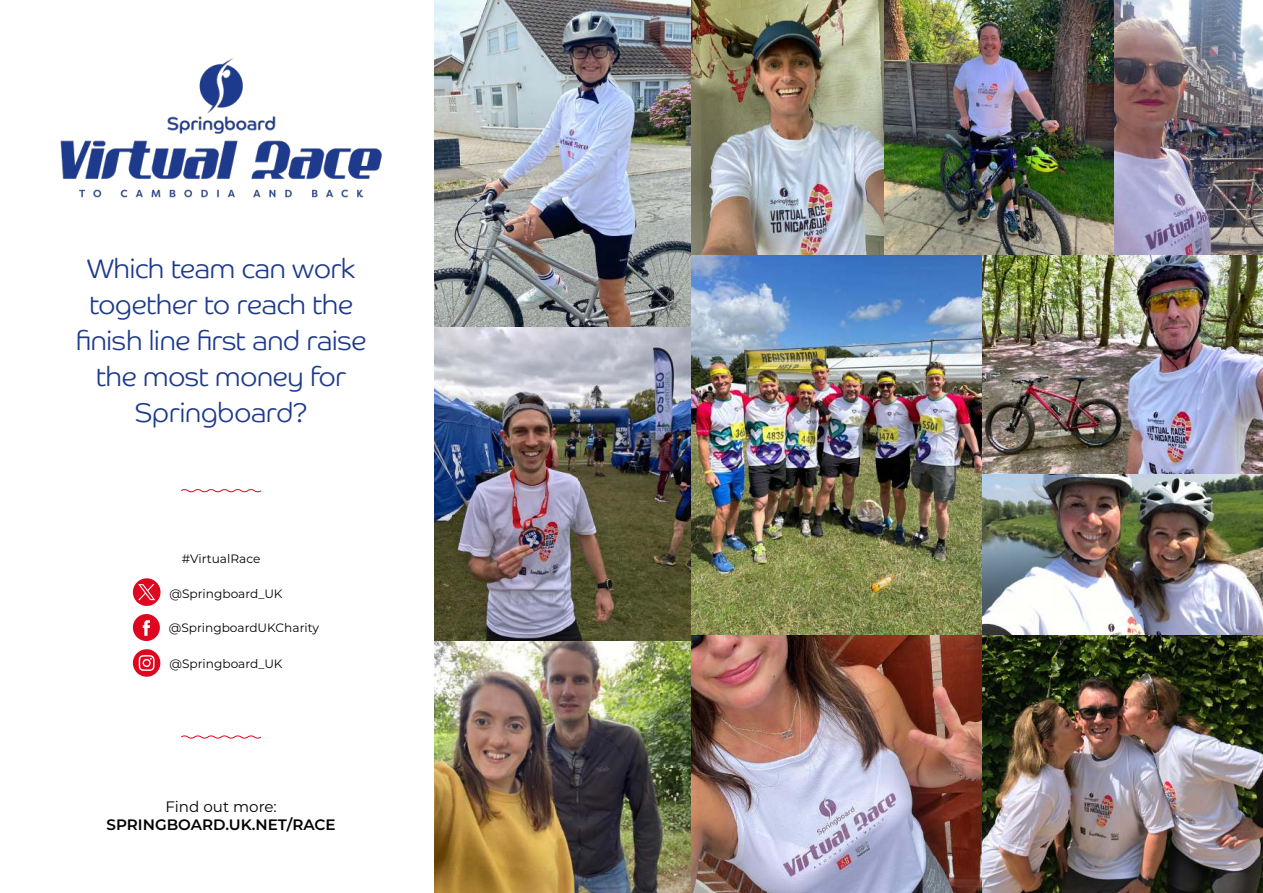
<style>
.page{position:relative;width:1263px;height:893px;background:#fff}
.page>*{position:absolute;margin:0;border:0;box-sizing:border-box;transform-origin:0 0}
.t1{font:300 27px/36px "Co Headline";color:#1d398b;text-align:center}
.t2{font:600 15.15px "Montserrat";color:#000}
.t3{font:15.15px "Montserrat";color:#000}
.t4{font:12.15px "Montserrat";color:#000}
</style>
<div class="page">
<img style="left:434px;top:0;width:257px;height:328px">
<img style="left:1114px;top:0;width:149px;height:255px">
<img style="left:884px;top:0;width:230px;height:255px">
<img style="left:691px;top:0;width:193px;height:255px">
<img style="left:982px;top:473px;width:281px;height:162px">
<img style="left:434px;top:328px;width:257px;height:313px">
<img style="left:982px;top:255px;width:281px;height:218px">
<img style="left:691px;top:255px;width:291px;height:638px">
<img style="left:434px;top:641px;width:258px;height:252px">
<img style="left:972px;top:635px;width:291px;height:258px">
<svg style="left:181px;top:489px;width:81px;height:4px"></svg>
<svg style="left:181px;top:735px;width:81px;height:4px"></svg>
<img style="left:60px;top:58px;width:322px;height:140px">
<svg style="left:133px;top:578px;width:28px;height:28px"></svg>
<svg style="left:133px;top:614px;width:27px;height:27px"></svg>
<svg style="left:133px;top:649px;width:27px;height:28px"></svg>
<p class="t1" style="left:76px;top:253px;width:291px">Which team can work together to reach the<br>昀椀nish line 昀椀rst and raise the most money for<br>Springboard?</p>
<p class="t4" style="left:182px;top:554px;width:80px">#VirtualRace</p>
<p class="t4" style="left:170px;top:589px;width:115px">@Springboard_UK</p>
<p class="t4" style="left:169px;top:622px;width:152px">@SpringboardUKCharity</p>
<p class="t4" style="left:170px;top:659px;width:115px">@Springboard_UK</p>
<p class="t3" style="left:165px;top:801px;width:113px">Find out more:</p>
<p class="t2" style="left:107px;top:817px;width:231px">SPRINGBOARD.UK.NET/RACE</p>
</div>
